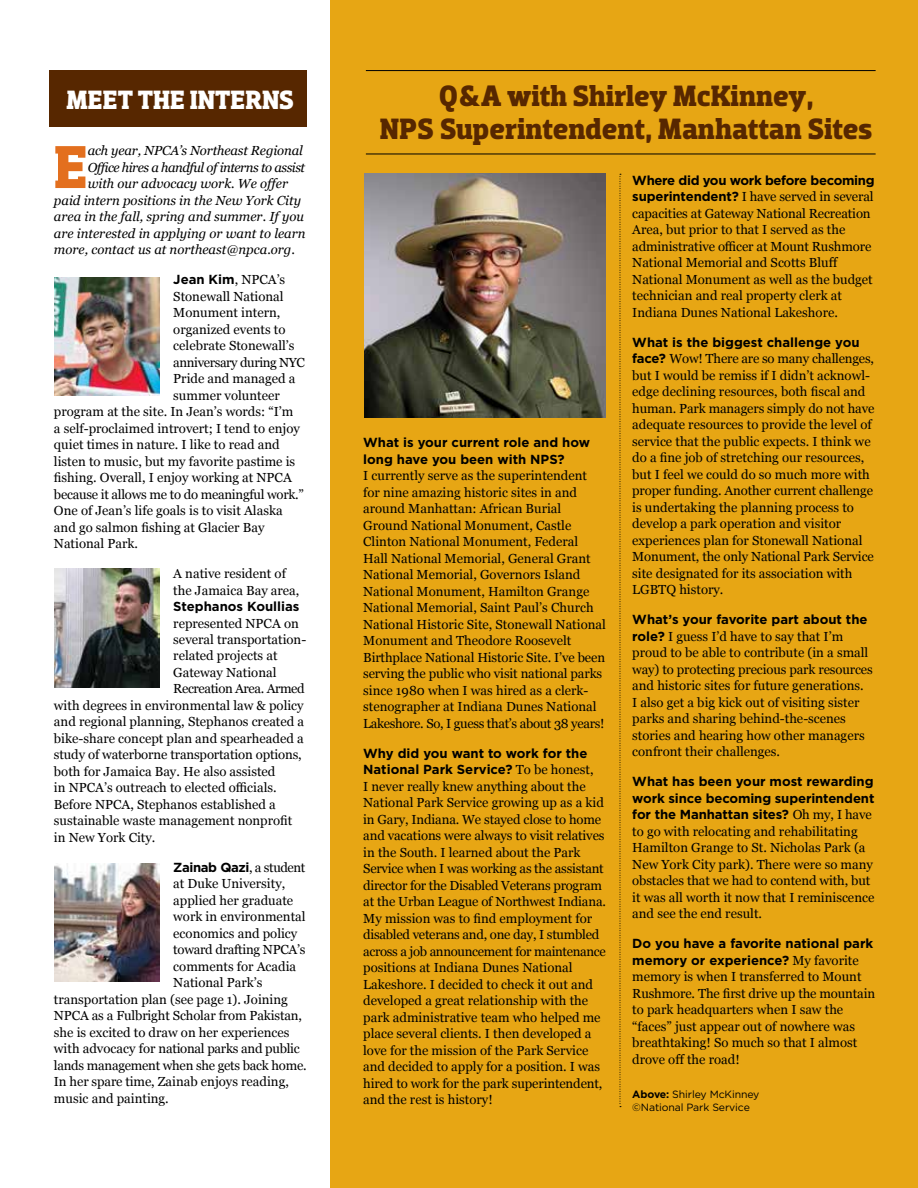
<style>
.page{position:relative;width:918px;height:1188px;background:#fff}
.page>*{position:absolute;margin:0;border:0;box-sizing:border-box;transform-origin:0 0}
.t1{font:700 61.65px "Dobra Slab";color:#e36f1e}
.t2{font:700 30px/33px "Dobra Slab";color:#572700;text-align:center}
.t3{font:700 27px "Dobra Slab";letter-spacing:.005em;color:#fff}
.t4{font:13.2px/16.5px "Georgia";color:#000}
.t5{font:700 13.2px/16.5px "Gotham";color:#000}
.t6{font:italic 13.2px "Georgia";color:#000}
.t7{font:13.2px "Georgia";letter-spacing:-.02em;color:#000}
.t8{font:13.2px "Georgia";letter-spacing:-.03em;color:#000}
.t9{font:italic 13.2px "Georgia";letter-spacing:-.035em;color:#000}
.t10{font:700 13.2px "Gotham";letter-spacing:-.025em;color:#000}
.t11{font:700 13.2px "Gotham";letter-spacing:-.03em;color:#000}
.t12{font:10.5px/13.5px "Gotham";letter-spacing:-.01em;color:#000}
.s1{font-style:normal}
.s2{font-family:"Georgia";font-weight:400}
.s3{font-family:"Gotham";font-weight:700}
.s4{font-weight:700}
</style>
<div class="page">
<div style="left:330px;top:0;width:588px;height:1188px;background:#e7a614"></div>
<img style="left:364px;top:173px;width:241px;height:244px">
<div style="left:50px;top:70px;width:257px;height:56px;background:#572700"></div>
<svg style="left:620px;top:174px;width:1px;height:933px"></svg>
<hr style="left:366px;top:70px;width:510px;height:1px;background:#000">
<hr style="left:366px;top:154px;width:510px;height:1px;background:#000">
<img style="left:54px;top:863px;width:106px;height:119px">
<img style="left:54px;top:277px;width:106px;height:119px">
<img style="left:54px;top:569px;width:106px;height:119px">
<h3 class="t3" style="left:67px;top:84px;width:229px">MEET THE INTERNS</h3>
<h1 class="t1" style="left:54px;top:131px;width:35px">E</h1>
<p class="t6" style="left:88px;top:141px;width:217px">ach year, NPCA’s Northeast Regional</p>
<p class="t9" style="left:88px;top:157px;width:219px">Office hires a handful of interns to assist</p>
<p class="t6" style="left:88px;top:174px;width:202px">with our advocacy work. We offer</p>
<p class="t6" style="left:54px;top:190px;width:249px">paid intern positions in the New York City</p>
<p class="t6" style="left:54px;top:207px;width:251px">area in the fall, spring and summer. If you</p>
<p class="t6" style="left:54px;top:223px;width:253px">are interested in applying or want to learn</p>
<p class="t6" style="left:54px;top:240px;width:243px">more, contact us at northeast@npca.org<span class="s1">.</span></p>
<p class="t5" style="left:173px;top:271px;width:114px">Jean Kim<span class="s2">, NPCA’s</span></p>
<p class="t4" style="left:173px;top:287px;width:112px">Stonewall National</p>
<p class="t4" style="left:173px;top:304px;width:109px">Monument intern,</p>
<p class="t4" style="left:173px;top:320px;width:114px">organized events to</p>
<p class="t4" style="left:173px;top:337px;width:123px">celebrate Stonewall’s</p>
<p class="t8" style="left:173px;top:352px;width:133px">anniversary during NYC</p>
<p class="t4" style="left:173px;top:370px;width:124px">Pride and managed a</p>
<p class="t4" style="left:173px;top:386px;width:108px">summer volunteer</p>
<p class="t4" style="left:54px;top:403px;width:241px">program at the site. In Jean’s words: “I’m</p>
<p class="t4" style="left:54px;top:419px;width:247px">a self-proclaimed introvert; I tend to enjoy</p>
<p class="t4" style="left:54px;top:436px;width:227px">quiet times in nature. I like to read and</p>
<p class="t4" style="left:54px;top:452px;width:243px">listen to music, but my favorite pastime is</p>
<p class="t4" style="left:54px;top:469px;width:239px">fishing. Overall, I enjoy working at NPCA</p>
<p class="t7" style="left:54px;top:484px;width:251px">because it allows me to do meaningful work.”</p>
<p class="t4" style="left:54px;top:502px;width:230px">One of Jean’s life goals is to visit Alaska</p>
<p class="t4" style="left:54px;top:518px;width:212px">and go salmon fishing at Glacier Bay</p>
<p class="t4" style="left:54px;top:535px;width:85px">National Park.</p>
<p class="t4" style="left:173px;top:565px;width:128px">A native resident of the Jamaica Bay area,</p>
<p class="t5" style="left:173px;top:598px;width:128px">Stephanos Koullias</p>
<p class="t4" style="left:173px;top:614px;width:127px">represented NPCA on</p>
<p class="t4" style="left:173px;top:631px;width:134px">several transportation-</p>
<p class="t4" style="left:173px;top:647px;width:106px">related projects at</p>
<p class="t4" style="left:173px;top:664px;width:105px">Gateway National</p>
<p class="t8" style="left:173px;top:679px;width:133px">Recreation Area. Armed</p>
<p class="t4" style="left:54px;top:697px;width:251px">with degrees in environmental law &amp; policy</p>
<p class="t4" style="left:54px;top:713px;width:252px">and regional planning, Stephanos created a</p>
<p class="t4" style="left:54px;top:730px;width:251px">bike-share concept plan and spearheaded a</p>
<p class="t4" style="left:54px;top:746px;width:249px">study of waterborne transportation options,</p>
<p class="t4" style="left:54px;top:763px;width:223px">both for Jamaica Bay. He also assisted</p>
<p class="t4" style="left:54px;top:779px;width:224px">in NPCA’s outreach to elected officials.</p>
<p class="t4" style="left:54px;top:796px;width:223px">Before NPCA, Stephanos established a</p>
<p class="t4" style="left:54px;top:812px;width:240px">sustainable waste management nonprofit</p>
<p class="t4" style="left:54px;top:829px;width:103px">in New York City.</p>
<p class="t11" style="left:173px;top:860px;width:134px">Zainab Qazi<span class="s2">, a student</span></p>
<p class="t4" style="left:173px;top:875px;width:114px">at Duke University,</p>
<p class="t4" style="left:173px;top:892px;width:122px">applied her graduate</p>
<p class="t4" style="left:173px;top:908px;width:134px">work in environmental</p>
<p class="t4" style="left:173px;top:925px;width:126px">economics and policy</p>
<p class="t7" style="left:173px;top:940px;width:134px">toward drafting NPCA’s</p>
<p class="t4" style="left:173px;top:958px;width:124px">comments for Acadia</p>
<p class="t4" style="left:173px;top:974px;width:91px">National Park’s</p>
<p class="t4" style="left:54px;top:991px;width:235px">transportation plan (see page 1). Joining</p>
<p class="t4" style="left:54px;top:1007px;width:250px">NPCA as a Fulbright Scholar from Pakistan,</p>
<p class="t4" style="left:54px;top:1024px;width:237px">she is excited to draw on her experiences</p>
<p class="t7" style="left:54px;top:1039px;width:247px">with advocacy for national parks and public</p>
<p class="t7" style="left:54px;top:1056px;width:254px">lands management when she gets back home.</p>
<p class="t4" style="left:54px;top:1073px;width:236px">In her spare time, Zainab enjoys reading,</p>
<p class="t4" style="left:54px;top:1090px;width:116px">music and painting.</p>
<h2 class="t2" style="left:380px;top:80px;width:494px">Q&amp;A with Shirley McKinney,<br>NPS Superintendent, Manhattan Sites</h2>
<p class="t5" style="left:363px;top:434px;width:228px">What is your current role and how long have you been with NPS?</p>
<p class="t4" style="left:363px;top:467px;width:244px">I currently serve as the superintendent for nine amazing historic sites in and around Manhattan: African Burial Ground National Monument, Castle Clinton National Monument, Federal Hall National Memorial, General Grant National Memorial, Governors Island National Monument, Hamilton Grange National Memorial, Saint Paul’s Church National Historic Site, Stonewall National Monument and Theodore Roosevelt Birthplace National Historic Site. I’ve been serving the public who visit national parks since 1980 when I was hired as a clerk&shy;stenographer at Indiana Dunes National Lakeshore. So, I guess that’s about 38 years!</p>
<p class="t5" style="left:363px;top:745px;width:232px">Why did you want to work for the<br>National Park Service? <span class="s2">To be honest,</span></p>
<p class="t4" style="left:363px;top:777px;width:244px">I never really knew anything about the National Park Service growing up as a kid in Gary, Indiana. We stayed close to home and vacations were always to visit relatives in the South. I learned about the Park Service when I was working as the assistant director for the Disabled Veterans program at the Urban League of Northwest Indiana.<br>My mission was to find employment for disabled veterans and, one day, I stumbled across a job announcement for maintenance positions at Indiana Dunes National Lakeshore. I decided to check it out and developed a great relationship with the park administrative team who helped me place several clients. I then developed a love for the mission of the Park Service and decided to apply for a position. I was hired to work for the park superintendent, and the rest is history!</p>
<p class="t10" style="left:632px;top:172px;width:244px">Where did you work before becoming</p>
<p class="t4" style="left:632px;top:188px;width:243px"><span class="s3">superintendent?</span> I have served in several capacities at Gateway National Recreation Area, but prior to that I served as the administrative officer at Mount Rushmore National Memorial and Scotts Bluff National Monument as well as the budget technician and real property clerk at Indiana Dunes National Lakeshore.</p>
<p class="t5" style="left:632px;top:334px;width:229px">What is the biggest challenge you</p>
<p class="t4" style="left:632px;top:350px;width:244px"><span class="s3">face?</span> Wow! There are so many challenges, but I would be remiss if I didn’t acknowl&shy;edge declining resources, both fiscal and human. Park managers simply do not have adequate resources to provide the level of service that the public expects. I think we do a fine job of stretching our resources, but I feel we could do so much more with proper funding. Another current challenge is undertaking the planning process to develop a park operation and visitor experiences plan for Stonewall National Monument, the only National Park Service site designated for its association with LGBTQ history.</p>
<p class="t5" style="left:632px;top:611px;width:237px">What’s your favorite part about the</p>
<p class="t4" style="left:632px;top:627px;width:242px"><span class="s3">role?</span> I guess I’d have to say that I’m proud to be able to contribute (in a small way) to protecting precious park resources and historic sites for future generations.<br>I also get a big kick out of visiting sister parks and sharing behind-the-scenes stories and hearing how other managers confront their challenges.</p>
<p class="t5" style="left:632px;top:773px;width:244px;text-align:justify">What has been your most rewarding work since becoming superintendent for the Manhattan sites? <span class="s2">Oh my, I have</span></p>
<p class="t4" style="left:632px;top:822px;width:244px">to go with relocating and rehabilitating Hamilton Grange to St. Nicholas Park (a New York City park). There were so many obstacles that we had to contend with, but it was all worth it now that I reminiscence and see the end result.</p>
<p class="t5" style="left:632px;top:935px;width:243px">Do you have a favorite national park memory or experience? <span class="s2">My favorite</span></p>
<p class="t4" style="left:632px;top:968px;width:245px">memory is when I transferred to Mount Rushmore. The first drive up the mountain to park headquarters when I saw the “faces” just appear out of nowhere was breathtaking! So much so that I almost drove off the road!</p>
<p class="t12" style="left:632px;top:1087px;width:129px"><span class="s4">Above:</span> Shirley McKinney ©National Park Service</p>
</div>
